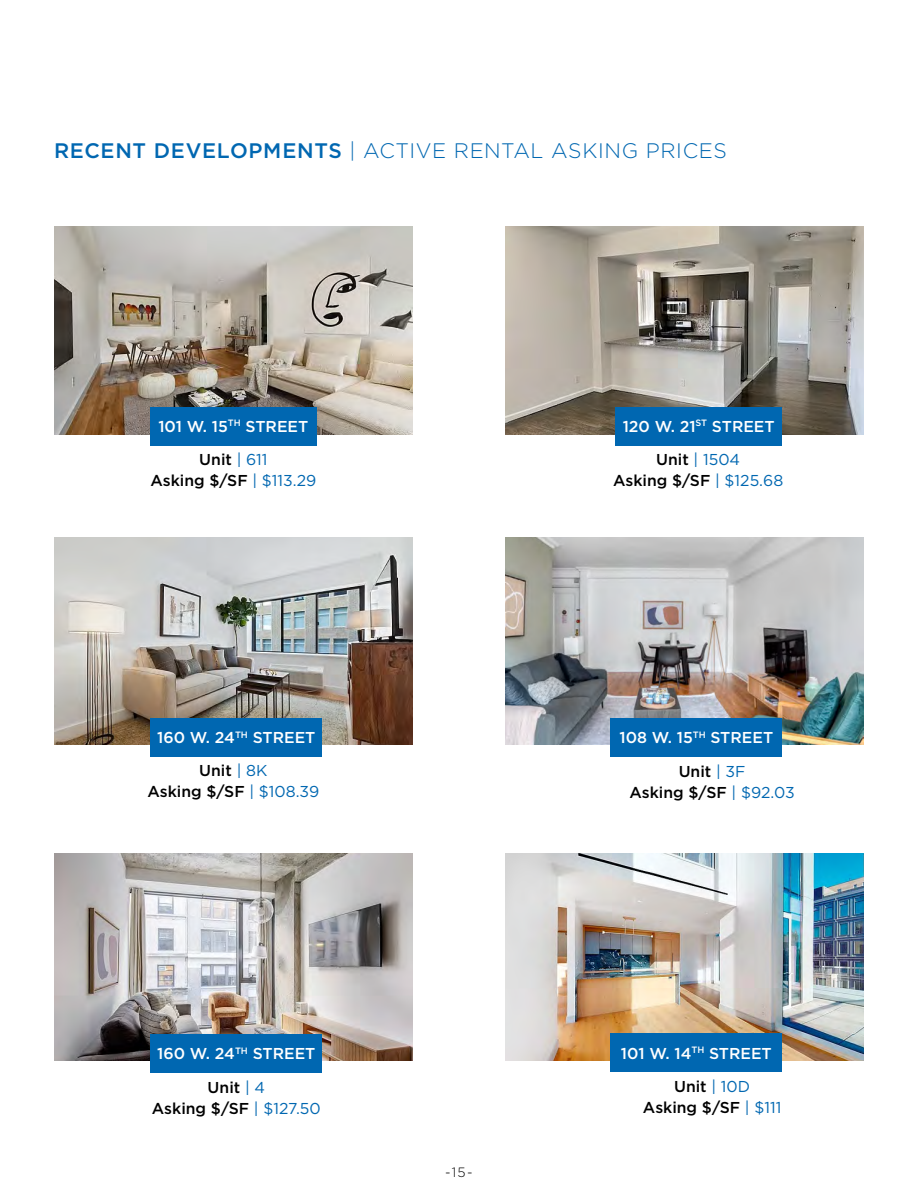
<style>
.page{position:relative;width:918px;height:1188px;background:#fff}
.page>*{position:absolute;margin:0;border:0;box-sizing:border-box;transform-origin:0 0}
.t1{font:300 21px "Gotham";letter-spacing:.03em;color:#0067b1}
.t2{font:500 15.75px/21px "Gotham";color:#000;text-align:center}
.t3{font:500 15.75px "Gotham";color:#fff}
.t4{font:300 13.5px "Gotham";color:#000}
.s1{font-weight:500}
.s2{font-weight:400;color:#0067b1}
</style>
<div class="page">
<img style="left:54px;top:227px;width:359px;height:207px">
<img style="left:54px;top:538px;width:359px;height:207px">
<img style="left:54px;top:854px;width:359px;height:207px">
<img style="left:505px;top:227px;width:359px;height:207px">
<img style="left:505px;top:538px;width:359px;height:207px">
<img style="left:505px;top:853px;width:359px;height:208px">
<div style="left:150px;top:407px;width:167px;height:39px;background:#0067b1"></div>
<div style="left:150px;top:718px;width:172px;height:39px;background:#0067b1"></div>
<div style="left:150px;top:1034px;width:172px;height:39px;background:#0067b1"></div>
<div style="left:610px;top:718px;width:172px;height:39px;background:#0067b1"></div>
<div style="left:610px;top:1034px;width:172px;height:38px;background:#0067b1"></div>
<div style="left:615px;top:407px;width:167px;height:39px;background:#0067b1"></div>
<h1 class="t1" style="left:54px;top:137px;width:674px"><span class="s1">RECENT DEVELOPMENTS</span> | ACTIVE RENTAL ASKING PRICES</h1>
<p class="t3" style="left:158px;top:416px;width:151px">101 W. 15<sup>TH</sup> STREET</p>
<p class="t3" style="left:623px;top:416px;width:154px">120 W. 21<sup>ST</sup> STREET</p>
<p class="t2" style="left:150px;top:449px;width:167px">Unit <span class="s2">| 611<br></span>Asking $/SF <span class="s2">| $113.29</span></p>
<p class="t2" style="left:613px;top:449px;width:172px">Unit <span class="s2">| 1504<br></span>Asking $/SF <span class="s2">| $125.68</span></p>
<p class="t3" style="left:157px;top:727px;width:160px">160 W. 24<sup>TH</sup> STREET</p>
<p class="t3" style="left:620px;top:727px;width:155px">108 W. 15<sup>TH</sup> STREET</p>
<p class="t2" style="left:147px;top:760px;width:174px">Unit <span class="s2">| 8K<br></span>Asking $/SF <span class="s2">| $108.39</span></p>
<p class="t2" style="left:629px;top:760px;width:167px">Unit <span class="s2">| 3F<br></span>Asking $/SF <span class="s2">| $92.03</span></p>
<p class="t3" style="left:157px;top:1043px;width:160px">160 W. 24<sup>TH</sup> STREET</p>
<p class="t3" style="left:621px;top:1043px;width:152px">101 W. 14<sup>TH</sup> STREET</p>
<p class="t2" style="left:152px;top:1076px;width:171px">Unit <span class="s2">| 4<br></span>Asking $/SF <span class="s2">| $127.50</span></p>
<p class="t2" style="left:643px;top:1076px;width:140px">Unit <span class="s2">| 10D<br></span>Asking $/SF <span class="s2">| $111</span></p>
<p class="t4" style="left:445px;top:1164px;width:29px">-15-</p>
</div>
